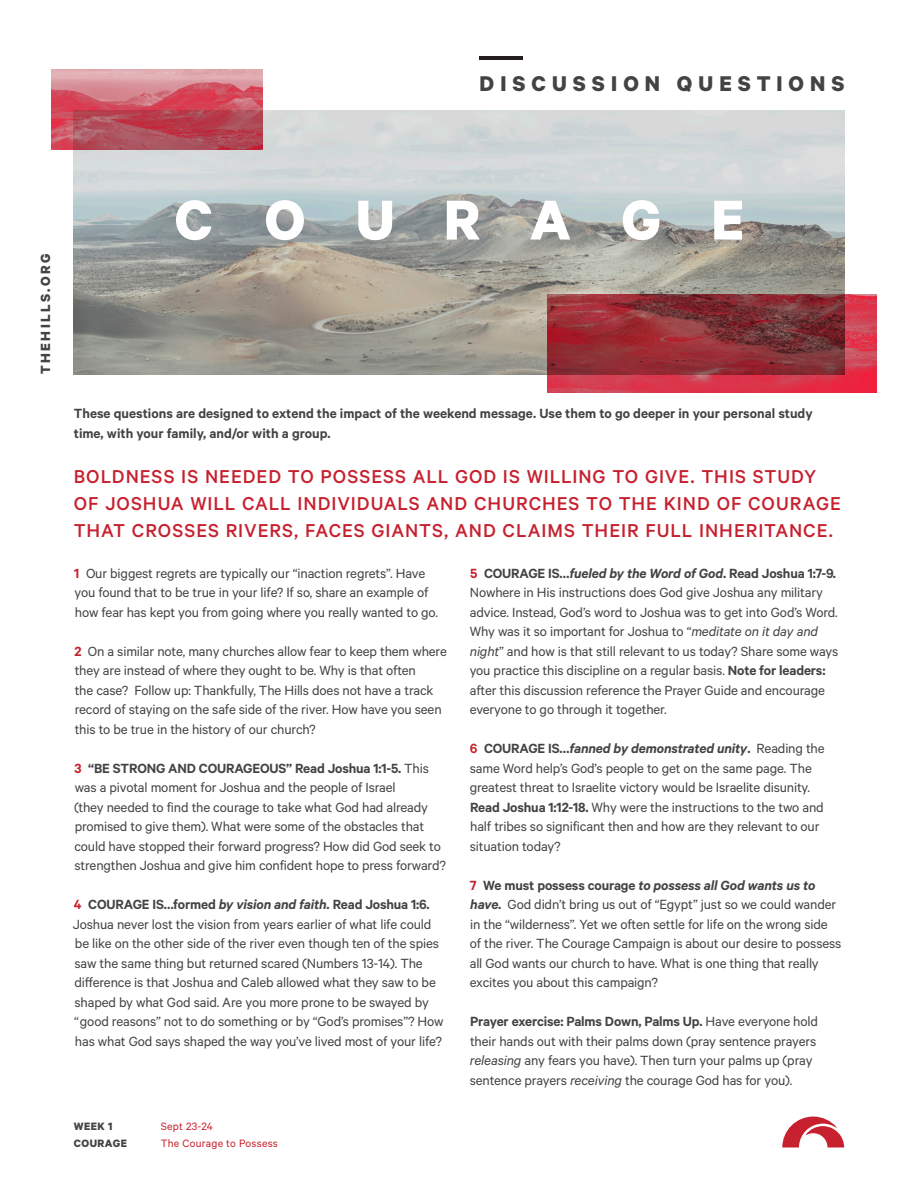
<style>
.page{position:relative;width:918px;height:1188px;background:#fff}
.page>*{position:absolute;margin:0;border:0;box-sizing:border-box;transform-origin:0 0}
.t1{font:700 24px "Calibre";letter-spacing:.255em;color:#434343}
.t2{font:500 21px/27px "Calibre";letter-spacing:.045em;color:#c7202e}
.t3{font:15px/19.5px "Calibre";letter-spacing:-.01em;color:#434343}
.t4{font:600 15px/19.5px "Calibre";color:#434343}
.t5{font:700 15px "Calibre";letter-spacing:.16em;color:#434343}
.t6{font:12px "Calibre";letter-spacing:.02em;color:#c7202e}
.t7{font:700 12px "Calibre";letter-spacing:.04em;color:#434343}
.s1{font-weight:600;color:#c7202e}
.s2{font-weight:600}
.s3{font-weight:600;font-style:italic}
.s4{font-style:italic}
</style>
<div class="page">
<img style="left:74px;top:111px;width:770px;height:263px">
<hr style="left:480px;top:56px;width:43px;height:4px;background:#231f20">
<svg style="left:782px;top:1117px;width:62px;height:31px"></svg>
<img style="left:547px;top:295px;width:329px;height:97px">
<svg style="left:176px;top:200px;width:35px;height:40px"></svg>
<svg style="left:266px;top:200px;width:38px;height:40px"></svg>
<svg style="left:358px;top:201px;width:34px;height:39px"></svg>
<svg style="left:447px;top:201px;width:33px;height:39px"></svg>
<svg style="left:530px;top:201px;width:40px;height:39px"></svg>
<svg style="left:623px;top:200px;width:36px;height:40px"></svg>
<svg style="left:714px;top:201px;width:28px;height:39px"></svg>
<img style="left:52px;top:70px;width:210px;height:79px">
<p class="t1" style="left:480px;top:69px;width:366px">DISCUSSION QUESTIONS</p>
<p class="t5" style="left:36px;top:374px;width:122px;rotate:-90deg">THEHILLS.ORG</p>
<p class="t4" style="left:74px;top:404px;width:740px">These questions are designed to extend the impact of the weekend message. Use them to go deeper in your personal study time, with your family, and/or with a group.</p>
<p class="t2" style="left:74px;top:462px;width:769px">BOLDNESS IS NEEDED TO POSSESS ALL GOD IS WILLING TO GIVE. THIS STUDY<br>OF JOSHUA WILL CALL INDIVIDUALS AND CHURCHES TO THE KIND OF COURAGE<br>THAT CROSSES RIVERS, FACES GIANTS, AND CLAIMS THEIR FULL INHERITANCE.</p>
<p class="t3" style="left:74px;top:563px;width:365px"><span class="s1">1</span> Our biggest regrets are typically our “inaction regrets”. Have you found that to be true in your life? If so, share an example of how fear has kept you from going where you really wanted to go.</p>
<p class="t3" style="left:74px;top:641px;width:374px"><span class="s1">2</span> On a similar note, many churches allow fear to keep them where they are instead of where they ought to be. Why is that often<br>the case? Follow up: Thankfully, The Hills does not have a track record of staying on the safe side of the river. How have you seen this to be true in the history of our church?</p>
<p class="t3" style="left:74px;top:758px;width:373px"><span class="s1">3</span> <span class="s2">“BE STRONG AND COURAGEOUS” Read Joshua 1:1-5.</span> This was a pivotal moment for Joshua and the people of Israel<br>(they needed to find the courage to take what God had already promised to give them). What were some of the obstacles that could have stopped their forward progress? How did God seek to strengthen Joshua and give him confident hope to press forward?</p>
<p class="t3" style="left:73px;top:894px;width:372px"><span class="s1">4</span> <span class="s2">COURAGE IS…formed</span> <span class="s3">by vision and faith</span><span class="s2">. Read Joshua 1:6.<br></span>Joshua never lost the vision from years earlier of what life could be like on the other side of the river even though ten of the spies saw the same thing but returned scared (Numbers 13-14). The difference is that Joshua and Caleb allowed what they saw to be shaped by what God said. Are you more prone to be swayed by “good reasons” not to do something or by “God’s promises”? How has what God says shaped the way you’ve lived most of your life?</p>
<p class="t7" style="left:74px;top:1119px;width:40px">WEEK 1</p>
<p class="t6" style="left:161px;top:1120px;width:54px">Sept 23-24</p>
<p class="t7" style="left:74px;top:1136px;width:55px">COURAGE</p>
<p class="t6" style="left:161px;top:1137px;width:119px">The Courage to Possess</p>
<p class="t3" style="left:470px;top:563px;width:370px"><span class="s1">5</span> <span class="s2">COURAGE IS…</span><span class="s3">fueled by the Word of God</span><span class="s2">. Read Joshua 1:7-9.<br></span>Nowhere in His instructions does God give Joshua any military advice. Instead, God’s word to Joshua was to get into God’s Word.<br>Why was it so important for Joshua to “<span class="s4">meditate on it day and night</span>” and how is that still relevant to us today? Share some ways you practice this discipline on a regular basis. <span class="s2">Note for leaders: </span>after this discussion reference the Prayer Guide and encourage everyone to go through it together.</p>
<p class="t3" style="left:470px;top:738px;width:356px"><span class="s1">6</span> <span class="s2">COURAGE IS…</span><span class="s3">fanned by demonstrated unity</span><span class="s2">.</span> Reading the same Word help’s God’s people to get on the same page. The greatest threat to Israelite victory would be Israelite disunity.<br><span class="s2">Read Joshua 1:12-18.</span> Why were the instructions to the two and half tribes so significant then and how are they relevant to our situation today?</p>
<p class="t3" style="left:470px;top:875px;width:373px"><span class="s1">7</span> <span class="s2">We must possess courage</span> <span class="s3">to possess all God wants us to have.</span> God didn’t bring us out of “Egypt” just so we could wander in the “wilderness”. Yet we often settle for life on the wrong side of the river. The Courage Campaign is about our desire to possess all God wants our church to have. What is one thing that really excites you about this campaign?</p>
<p class="t3" style="left:470px;top:1011px;width:350px"><span class="s2">Prayer exercise: Palms Down, Palms Up.</span> Have everyone hold their hands out with their palms down (pray sentence prayers <span class="s4">releasing</span> any fears you have). Then turn your palms up (pray sentence prayers <span class="s4">receiving</span> the courage God has for you).</p>
</div>
